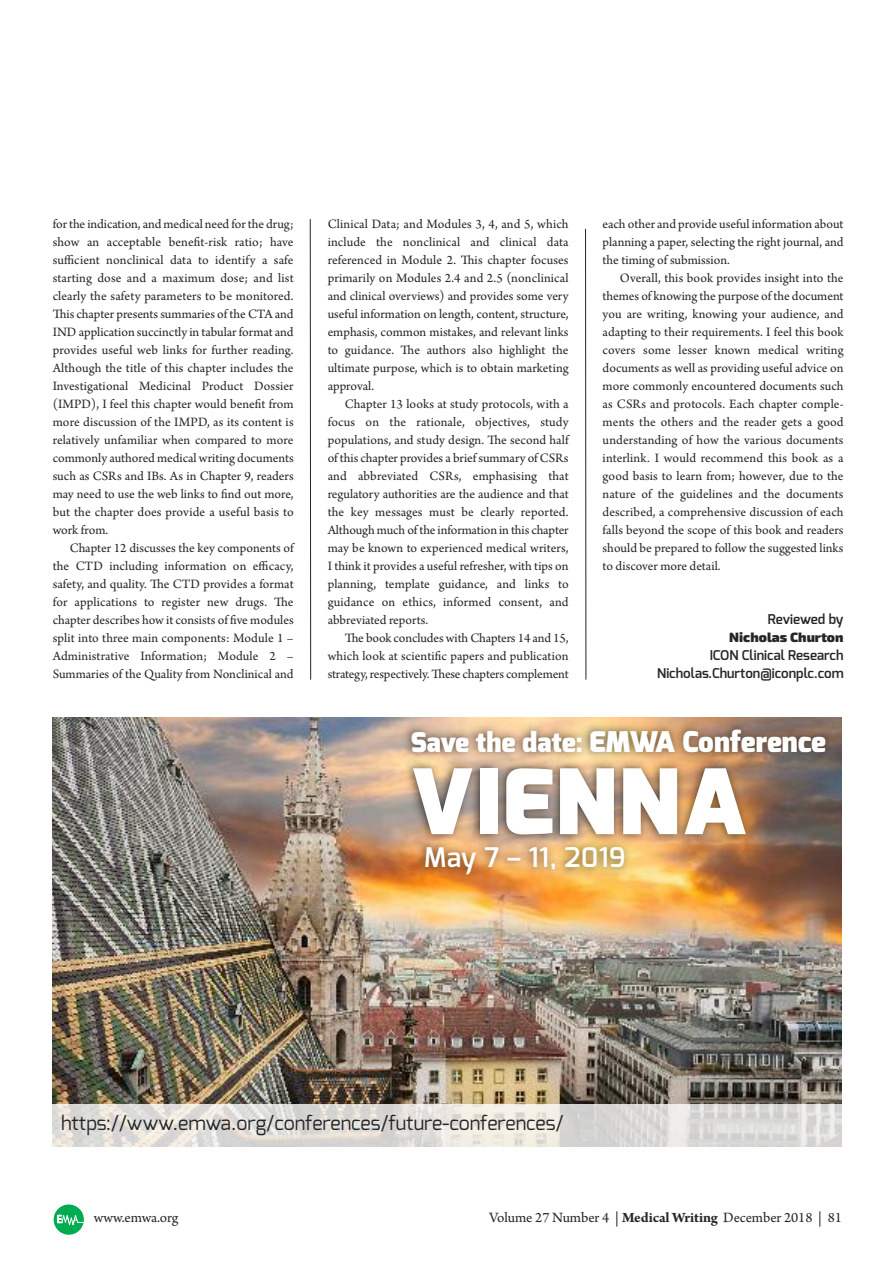
<style>
.page{position:relative;width:893px;height:1263px;background:#fff}
.page>*{position:absolute;margin:0;border:0;box-sizing:border-box;transform-origin:0 0}
.t1{font:900 90px "Exo";letter-spacing:.025em;color:#fff}
.t2{font:900 28.5px "Exo";letter-spacing:-.005em;color:#fff}
.t3{font:600 27px "Exo";letter-spacing:.02em;color:#fff}
.t4{font:19.5px "Exo";letter-spacing:-.005em;color:#272526}
.t5{font:15px "Arno Pro";letter-spacing:-.005em;color:#272526}
.t6{font:13.5px/18px "Arno Pro";color:#272526;text-align:justify}
.t7{font:600 13.5px/18px "Exo";color:#272526;text-align:right}
.t8{font:900 13.5px "Exo 2";color:#272526}
.s1{font-size:27px}
.s2{font-weight:700}
</style>
<div class="page">
<svg style="left:54px;top:1204px;width:30px;height:31px"></svg>
<hr style="left:310px;top:219px;width:1px;height:461px;background:#272526">
<hr style="left:585px;top:229px;width:1px;height:451px;background:#272526">
<img style="left:53px;top:718px;width:789px;height:386px">
<img style="left:393px;top:717px;width:449px;height:209px">
<div style="left:53px;top:1104px;width:801px;height:63px;background:#fff;opacity:.8"></div>
<p class="t6" style="left:53px;top:216px;width:242px">for the indication, and medical need for the drug; show an acceptable benefit-risk ratio; have sufficient nonclinical data to identify a safe starting dose and a maximum dose; and list clearly the safety parameters to be monitored.<br>This chapter presents summaries of the CTA and IND application succinctly in tabular format and provides useful web links for further reading.<br>Although the title of this chapter includes the Investigational Medicinal Product Dossier (IMPD), I feel this chapter would benefit from more discussion of the IMPD, as its content is relatively unfamiliar when compared to more commonly authored medical writing documents such as CSRs and IBs. As in Chapter 9, readers may need to use the web links to find out more, but the chapter does provide a useful basis to work from.</p>
<p class="t6" style="left:53px;top:540px;width:242px;text-indent:17px">Chapter 12 discusses the key components of the CTD including information on efficacy, safety, and quality. The CTD provides a format for applications to register new drugs. The chapter describes how it consists of five modules split into three main components: Module 1 – Administrative Information; Module 2 – Summaries of the Quality from Nonclinical and</p>
<p class="t6" style="left:328px;top:216px;width:242px">Clinical Data; and Modules 3, 4, and 5, which include the nonclinical and clinical data referenced in Module 2. This chapter focuses primarily on Modules 2.4 and 2.5 (nonclinical and clinical overviews) and provides some very useful information on length, content, structure, emphasis, common mistakes, and relevant links to guidance. The authors also highlight the ultimate purpose, which is to obtain marketing approval.</p>
<p class="t6" style="left:328px;top:396px;width:242px;text-indent:17px">Chapter 13 looks at study protocols, with a focus on the rationale, objectives, study populations, and study design. The second half of this chapter provides a brief summary of CSRs and abbreviated CSRs, emphasising that regulatory authorities are the audience and that the key messages must be clearly reported.<br>Although much of the information in this chapter may be known to experienced medical writers, I think it provides a useful refresher, with tips on planning, template guidance, and links to guidance on ethics, informed consent, and abbreviated reports.</p>
<p class="t6" style="left:328px;top:630px;width:242px;text-indent:17px">The book concludes with Chapters 14 and 15, which look at scientific papers and publication strategy, respectively. These chapters complement</p>
<p class="t6" style="left:603px;top:216px;width:242px">each other and provide useful information about planning a paper, selecting the right journal, and the timing of submission.</p>
<p class="t6" style="left:603px;top:270px;width:242px;text-indent:17px">Overall, this book provides insight into the themes of knowing the purpose of the document you are writing, knowing your audience, and adapting to their requirements. I feel this book covers some lesser known medical writing documents as well as providing useful advice on more commonly encountered documents such as CSRs and protocols. Each chapter comple&shy;ments the others and the reader gets a good understanding of how the various documents interlink. I would recommend this book as a good basis to learn from; however, due to the nature of the guidelines and the documents described, a comprehensive discussion of each falls beyond the scope of this book and readers should be prepared to follow the suggested links to discover more detail.</p>
<p class="t7" style="left:768px;top:612px;width:77px">Reviewed by</p>
<p class="t8" style="left:729px;top:629px;width:116px">Nicholas Churton</p>
<p class="t7" style="left:657px;top:648px;width:188px">ICON Clinical Research<br>Nicholas.Churton@iconplc.com</p>
<h2 class="t2" style="left:411px;top:725px;width:417px"><span class="s1">Save the date:</span> EMWA Conference</h2>
<h1 class="t1" style="left:411px;top:750px;width:337px">VIENNA</h1>
<h3 class="t3" style="left:424px;top:846px;width:203px">May 7 – 11, 2019</h3>
<h3 class="t4" style="left:61px;top:1112px;width:504px">https://www.emwa.org/conferences/future-conferences/</h3>
<p class="t5" style="left:94px;top:1212px;width:86px">www.emwa.org</p>
<p class="t5" style="left:489px;top:1212px;width:354px">Volume 27 Number 4 | <span class="s2">Medical Writing</span> December 2018 | 81</p>
</div>
